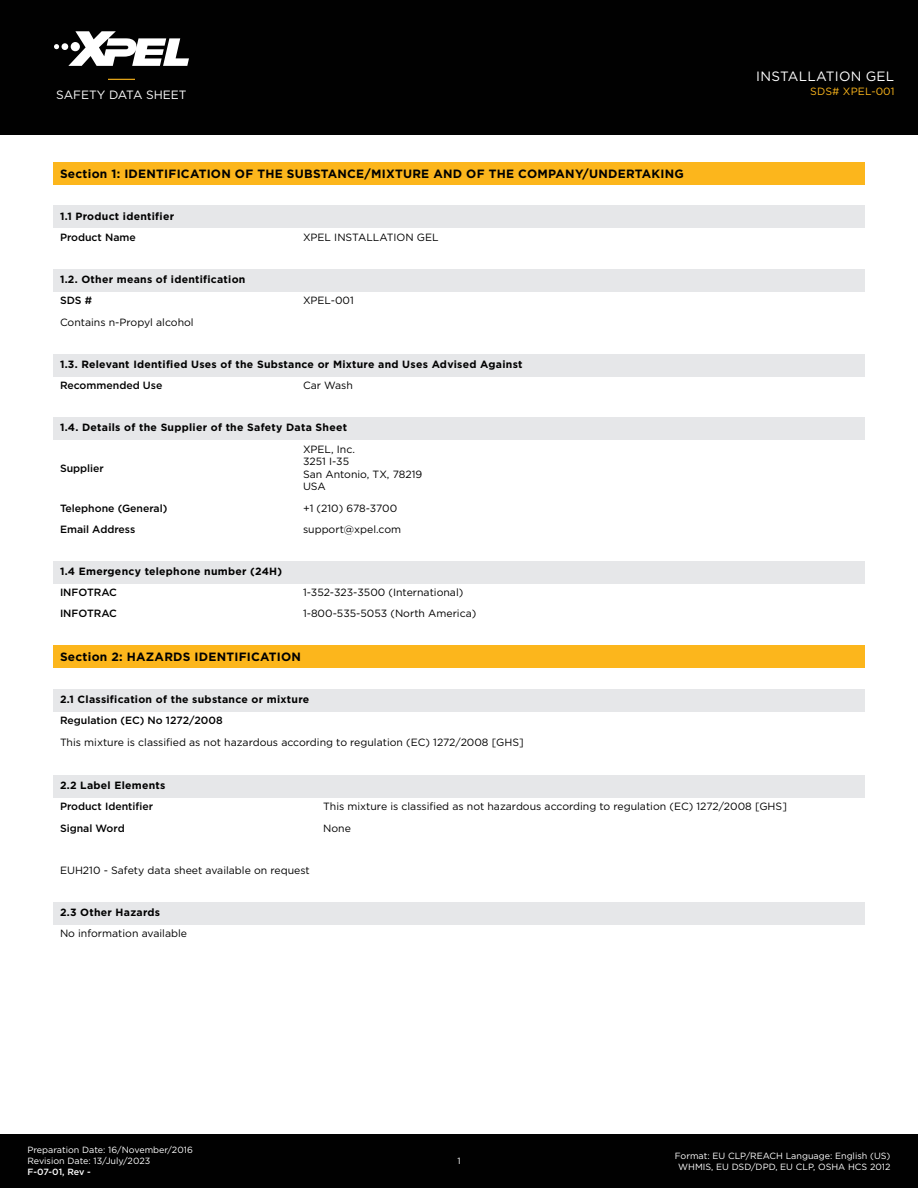
<style>
.page{position:relative;width:918px;height:1188px;background:#fff}
.page>*{position:absolute;margin:0;border:0;box-sizing:border-box;transform-origin:0 0}
.t1{font:13.5px "Gotham Pro";letter-spacing:.02em;color:#fff}
.t2{font:700 12px "Gotham Pro";letter-spacing:.02em;color:#010101}
.t3{font:12px "Gotham Pro";color:#fff}
.t4{font:10.5px/12.6px "Gotham Pro";color:#010101}
.t5{font:700 10.5px "Gotham Pro";letter-spacing:.025em;color:#010101}
.t6{font:500 10.5px "Gotham Pro";color:#010101}
.t7{font:10.5px "Gotham Pro";letter-spacing:.02em;color:#fcb61c}
.t8{font:9px/10.8px "Gotham Pro";color:#fff;text-align:center}
.t9{font:500 9px "Gotham Pro";letter-spacing:-.02em;color:#fff}
</style>
<div class="page">
<div style="left:0;top:1134px;width:918px;height:54px;background:#010101"></div>
<div style="left:0;top:0;width:918px;height:135px;background:#010101"></div>
<svg style="left:54px;top:31px;width:135px;height:35px"></svg>
<svg style="left:108px;top:79px;width:27px;height:1px"></svg>
<div style="left:53px;top:162px;width:812px;height:22px;background:#fcb61c"></div>
<div style="left:53px;top:205px;width:812px;height:23px;background:#e6e7e9"></div>
<div style="left:53px;top:269px;width:812px;height:23px;background:#e6e7e9"></div>
<div style="left:53px;top:354px;width:812px;height:22px;background:#e6e7e9"></div>
<div style="left:53px;top:417px;width:812px;height:23px;background:#e6e7e9"></div>
<div style="left:53px;top:561px;width:812px;height:23px;background:#e6e7e9"></div>
<div style="left:53px;top:645px;width:812px;height:23px;background:#fcb61c"></div>
<div style="left:53px;top:689px;width:812px;height:23px;background:#e6e7e9"></div>
<div style="left:53px;top:775px;width:812px;height:23px;background:#e6e7e9"></div>
<div style="left:53px;top:902px;width:812px;height:23px;background:#e6e7e9"></div>
<p class="t3" style="left:56px;top:88px;width:132px">SAFETY DATA SHEET</p>
<p class="t2" style="left:60px;top:166px;width:626px">Section 1: IDENTIFICATION OF THE SUBSTANCE/MIXTURE AND OF THE COMPANY/UNDERTAKING</p>
<p class="t5" style="left:60px;top:210px;width:116px">1.1 Product identifier</p>
<p class="t6" style="left:60px;top:231px;width:77px">Product Name</p>
<p class="t4" style="left:303px;top:231px;width:137px">XPEL INSTALLATION GEL</p>
<p class="t5" style="left:60px;top:274px;width:187px">1.2. Other means of identification</p>
<p class="t6" style="left:60px;top:295px;width:34px">SDS #</p>
<p class="t4" style="left:303px;top:294px;width:52px">XPEL-001</p>
<p class="t4" style="left:60px;top:316px;width:135px">Contains n-Propyl alcohol</p>
<p class="t5" style="left:60px;top:358px;width:464px">1.3. Relevant Identified Uses of the Substance or Mixture and Uses Advised Against</p>
<p class="t6" style="left:60px;top:379px;width:104px">Recommended Use</p>
<p class="t4" style="left:303px;top:379px;width:51px">Car Wash</p>
<p class="t5" style="left:60px;top:422px;width:289px">1.4. Details of the Supplier of the Safety Data Sheet</p>
<p class="t6" style="left:60px;top:462px;width:45px">Supplier</p>
<p class="t4" style="left:303px;top:443px;width:121px">XPEL, Inc.<br>3251 I-35<br>San Antonio, TX, 78219<br>USA</p>
<p class="t1" style="left:756px;top:69px;width:140px">INSTALLATION GEL</p>
<p class="t7" style="left:810px;top:85px;width:86px">SDS# XPEL-001</p>
<p class="t6" style="left:60px;top:502px;width:109px">Telephone (General)</p>
<p class="t4" style="left:303px;top:502px;width:96px">+1 (210) 678-3700</p>
<p class="t6" style="left:60px;top:523px;width:77px">Email Address</p>
<p class="t4" style="left:303px;top:523px;width:100px">support@xpel.com</p>
<p class="t5" style="left:60px;top:565px;width:224px">1.4 Emergency telephone number (24H)</p>
<p class="t6" style="left:60px;top:587px;width:59px">INFOTRAC</p>
<p class="t4" style="left:303px;top:586px;width:162px">1-352-323-3500 (International)</p>
<p class="t6" style="left:60px;top:608px;width:59px">INFOTRAC</p>
<p class="t4" style="left:303px;top:607px;width:175px">1-800-535-5053 (North America)</p>
<p class="t2" style="left:60px;top:650px;width:243px">Section 2: HAZARDS IDENTIFICATION</p>
<p class="t5" style="left:60px;top:693px;width:251px">2.1 Classification of the substance or mixture</p>
<p class="t6" style="left:60px;top:715px;width:164px">Regulation (EC) No 1272/2008</p>
<p class="t4" style="left:60px;top:736px;width:465px">This mixture is classified as not hazardous according to regulation (EC) 1272/2008 [GHS]</p>
<p class="t5" style="left:60px;top:779px;width:107px">2.2 Label Elements</p>
<p class="t6" style="left:60px;top:801px;width:95px">Product Identifier</p>
<p class="t4" style="left:323px;top:800px;width:465px">This mixture is classified as not hazardous according to regulation (EC) 1272/2008 [GHS]</p>
<p class="t6" style="left:60px;top:822px;width:66px">Signal Word</p>
<p class="t4" style="left:323px;top:822px;width:29px">None</p>
<p class="t4" style="left:60px;top:864px;width:251px">EUH210 - Safety data sheet available on request</p>
<p class="t5" style="left:60px;top:906px;width:102px">2.3 Other Hazards</p>
<p class="t4" style="left:60px;top:927px;width:129px">No information available</p>
<p class="t8" style="left:27px;top:1145px;width:167px;text-align:left">Preparation Date: 16/November/2016<br>Revision Date: 13/July/2023</p>
<p class="t9" style="left:27px;top:1167px;width:65px">F-07-01, Rev -</p>
<p class="t8" style="left:457px;top:1156px;width:5px">1</p>
<p class="t8" style="left:675px;top:1150px;width:217px">Format: EU CLP/REACH Language: English (US)<br>WHMIS, EU DSD/DPD, EU CLP, OSHA HCS 2012</p>
</div>
